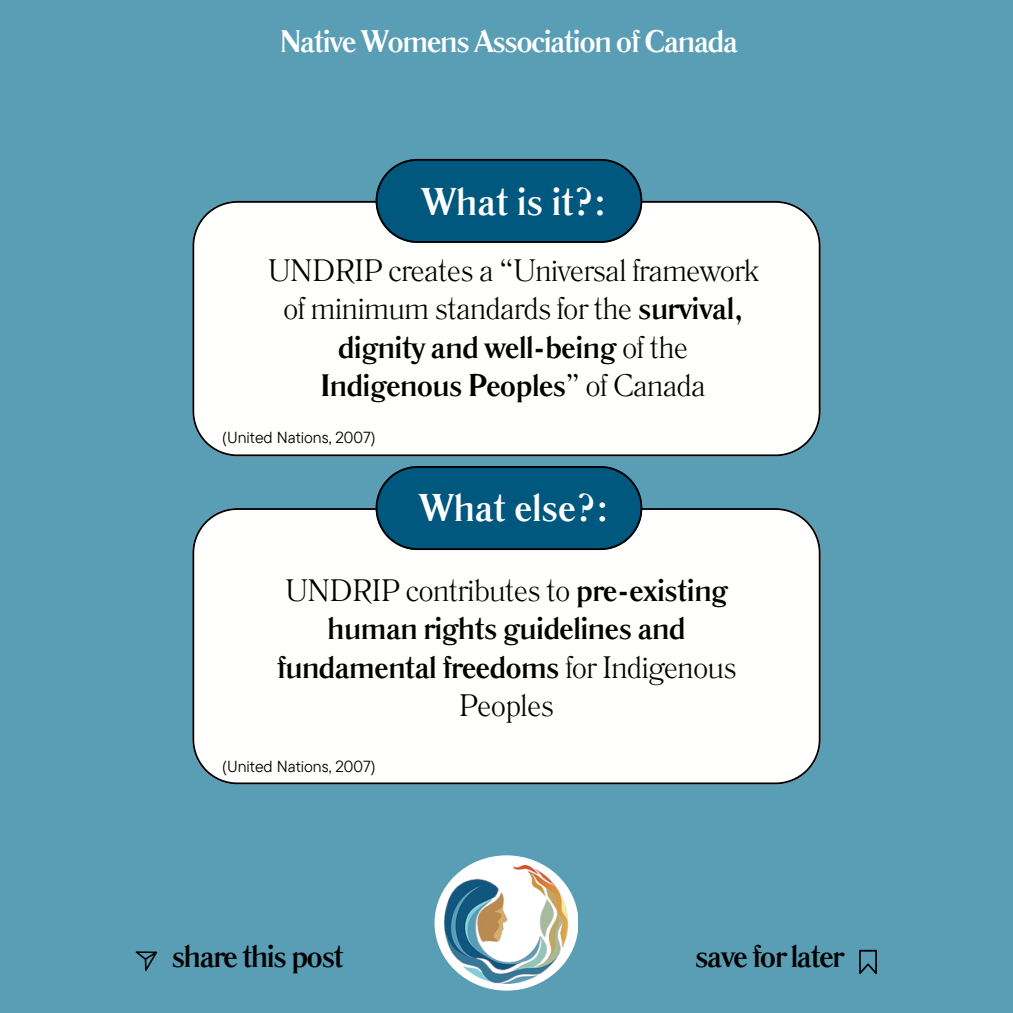
<style>
.page{position:relative;width:1013px;height:1013px;background:#fff}
.page>*{position:absolute;margin:0;border:0;box-sizing:border-box;transform-origin:0 0}
.t1{font:700 38.5px "Literaturnaya";letter-spacing:-.015em;color:#fff}
.t2{font:700 31px "Literaturnaya";letter-spacing:-.055em;color:#fff}
.t3{font:700 31px "Literaturnaya";letter-spacing:-.055em;color:#000}
.t4{font:30.88px/38.2px "Literaturnaya";letter-spacing:-.03em;color:#000;text-align:center}
.t5{font:700 30.88px/38.2px "Literaturnaya";letter-spacing:-.03em;color:#000;text-align:center}
.t6{font:16px "TT Commons Pro";color:#000}
.s1{font-weight:700}
.s2{font-weight:400}
</style>
<div class="page">
<div style="left:0;top:0;width:1012px;height:1012px;background:#5a9eb5"></div>
<div style="left:192px;top:201px;width:628px;height:255px;background:#fffffe"></div>
<div style="left:192px;top:508px;width:628px;height:276px;background:#fffffe"></div>
<svg style="left:375px;top:466px;width:267px;height:84px;background:#0b5b7e"></svg>
<svg style="left:375px;top:159px;width:267px;height:84px;background:#0b5b7e"></svg>
<svg style="left:859px;top:949px;width:18px;height:25px"></svg>
<svg style="left:136px;top:951px;width:21px;height:20px"></svg>
<div style="left:434px;top:855px;width:144px;height:135px;background:#fff;border-radius:50%"></div>
<img style="left:445px;top:865px;width:123px;height:118px">
<p class="t2" style="left:280px;top:24px;width:460px">Native Womens Association of Canada</p>
<p class="t1" style="left:421px;top:179px;width:186px">What is it?:</p>
<h2 class="t4" style="left:267px;top:252px;width:493px">UNDRIP creates a “Universal framework of minimum standards for the <span class="s1">survival, dignity and well-being</span> of the <span class="s1">Indigenous Peoples</span>” of Canada</h2>
<p class="t6" style="left:222px;top:426px;width:155px">(United Nations, 2007)</p>
<h3 class="t1" style="left:418px;top:485px;width:191px">What else?:</h3>
<h1 class="t5" style="left:276px;top:572px;width:462px"><span class="s2">UNDRIP contributes to</span> pre-existing human rights guidelines and fundamental freedoms <span class="s2">for Indigenous<br>Peoples</span></h1>
<h2 class="t6" style="left:222px;top:756px;width:155px">(United Nations, 2007)</h2>
<h1 class="t3" style="left:171px;top:938px;width:174px">share this post</h1>
<h3 class="t3" style="left:694px;top:938px;width:151px">save for later</h3>
</div>
